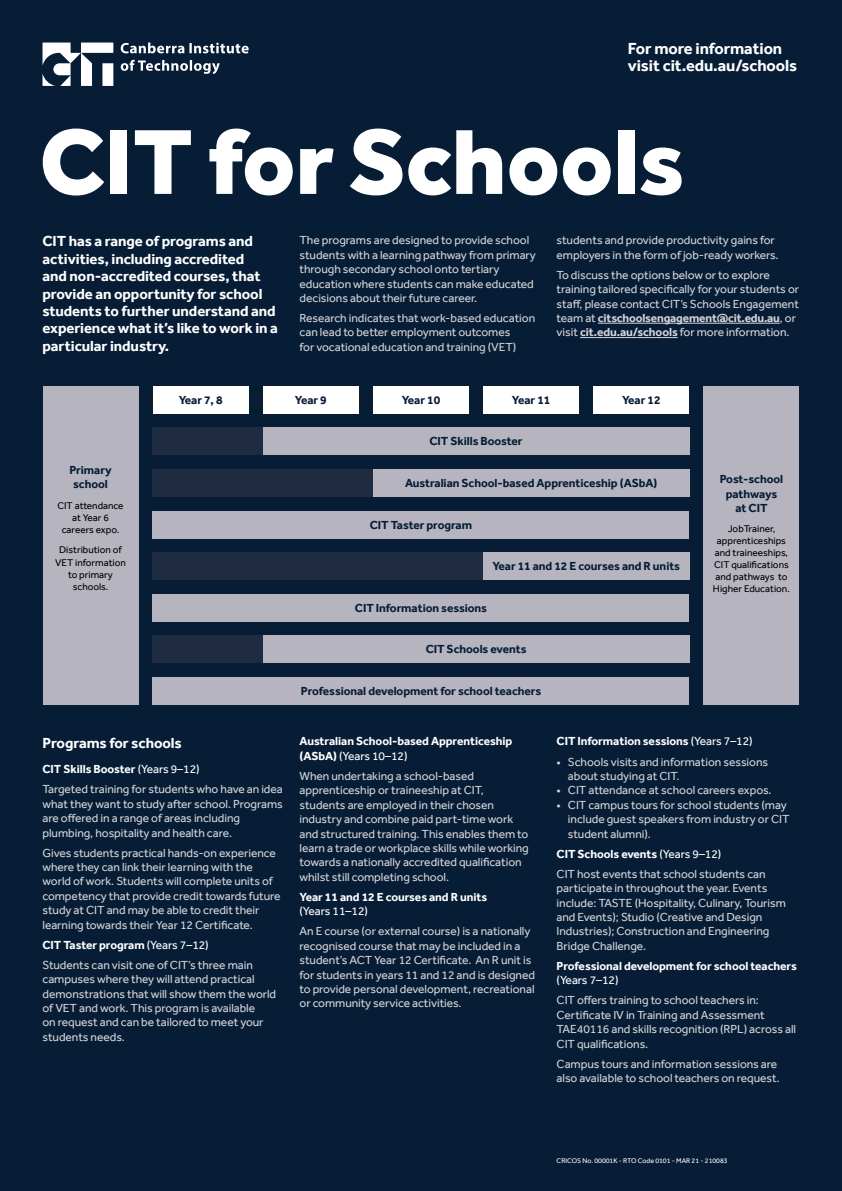
<style>
.page{position:relative;width:842px;height:1191px;background:#061d35}
.page>*{position:absolute;margin:0;border:0;box-sizing:border-box;transform-origin:0 0}
.t1{font:800 95.4px "Effra";color:#fff}
.t2{font:700 16.5px/17.4px "Effra";letter-spacing:-.005em;color:#fff}
.t3{font:700 15px/17.4px "Effra";letter-spacing:-.005em;color:#fff}
.t4{font:12px/14.4px "Effra";letter-spacing:-.005em;color:#d5d4d9}
.t5{font:700 12px/14.4px "Effra";letter-spacing:-.005em;color:#061d35;text-align:center}
.t6{font:700 12px/14.4px "Effra";letter-spacing:-.005em;color:#fff}
.t7{font:12px "Effra";letter-spacing:-.005em;color:#fff}
.t8{font:10px/12px "Effra";color:#000;text-align:center}
.t9{font:7px "Effra";color:#fff}
.s1{font-weight:700}
.s2{font-weight:700;color:#fff}
.s3{color:#fff}
.s4{font-weight:400}
</style>
<div class="page">
<div style="left:153px;top:386px;width:96px;height:27px;background:#fff"></div>
<div style="left:263px;top:386px;width:96px;height:27px;background:#fff"></div>
<div style="left:373px;top:386px;width:96px;height:27px;background:#fff"></div>
<div style="left:483px;top:386px;width:96px;height:27px;background:#fff"></div>
<div style="left:593px;top:386px;width:96px;height:27px;background:#fff"></div>
<svg style="left:43px;top:43px;width:70px;height:43px"></svg>
<svg style="left:121px;top:60px;width:99px;height:14px"></svg>
<svg style="left:121px;top:43px;width:128px;height:10px"></svg>
<hr style="left:598px;top:323px;width:182px;height:1px;background:#d5d4d9">
<hr style="left:580px;top:337px;width:98px;height:1px;background:#d5d4d9">
<div style="left:263px;top:428px;width:426px;height:27px;background:#b6b5bf"></div>
<div style="left:703px;top:386px;width:96px;height:318px;background:#b6b5bf"></div>
<div style="left:43px;top:386px;width:95px;height:318px;background:#b6b5bf"></div>
<div style="left:153px;top:511px;width:536px;height:27px;background:#b6b5bf"></div>
<div style="left:483px;top:552px;width:206px;height:28px;background:#b6b5bf"></div>
<div style="left:153px;top:594px;width:536px;height:27px;background:#b6b5bf"></div>
<div style="left:153px;top:677px;width:536px;height:27px;background:#b6b5bf"></div>
<div style="left:263px;top:635px;width:426px;height:28px;background:#b6b5bf"></div>
<div style="left:373px;top:469px;width:316px;height:28px;background:#b6b5bf"></div>
<div style="left:153px;top:428px;width:110px;height:27px;background:#1e2b41"></div>
<div style="left:153px;top:469px;width:220px;height:28px;background:#1e2b41"></div>
<div style="left:153px;top:552px;width:330px;height:28px;background:#1e2b41"></div>
<div style="left:153px;top:635px;width:110px;height:28px;background:#1e2b41"></div>
<h2 class="t2" style="left:628px;top:39px;width:171px">For more information visit cit.edu.au/schools</h2>
<h1 class="t1" style="left:40px;top:103px;width:647px">CIT for Schools</h1>
<p class="t3" style="left:43px;top:232px;width:237px">CIT has a range of programs and activities, including accredited<br>and non-accredited courses, that provide an opportunity for school students to further understand and experience what it’s like to work in a particular industry.</p>
<p class="t4" style="left:300px;top:233px;width:238px">The programs are designed to provide school students with a learning pathway from primary through secondary school onto tertiary education where students can make educated decisions about their future career.</p>
<p class="t4" style="left:300px;top:311px;width:237px">Research indicates that work-based education can lead to better employment outcomes<br>for vocational education and training (VET)</p>
<p class="t4" style="left:557px;top:233px;width:224px">students and provide productivity gains for employers in the form of job-ready workers.</p>
<p class="t4" style="left:557px;top:267px;width:244px">To discuss the options below or to explore training tailored specifically for your students or staff, please contact CIT’s Schools Engagement team at <span class="s1">citschoolsengagement@cit.edu.au</span>, or visit <span class="s1">cit.edu.au/schools</span> for more information.</p>
<p class="t5" style="left:69px;top:463px;width:44px">Primary school</p>
<p class="t8" style="left:57px;top:499px;width:68px">CIT attendance at Year 6 careers expo.</p>
<p class="t8" style="left:55px;top:544px;width:72px">Distribution of<br>VET information to primary schools.</p>
<p class="t5" style="left:179px;top:392px;width:45px">Year 7, 8</p>
<p class="t5" style="left:295px;top:392px;width:33px">Year 9</p>
<p class="t5" style="left:402px;top:392px;width:40px">Year 10</p>
<p class="t5" style="left:512px;top:392px;width:40px">Year 11</p>
<p class="t5" style="left:622px;top:392px;width:40px">Year 12</p>
<p class="t5" style="left:429px;top:434px;width:95px">CIT Skills Booster</p>
<p class="t5" style="left:405px;top:476px;width:254px">Australian School-based Apprenticeship (ASbA)</p>
<p class="t5" style="left:370px;top:517px;width:104px">CIT Taster program</p>
<p class="t5" style="left:492px;top:559px;width:189px">Year 11 and 12 E courses and R units</p>
<p class="t5" style="left:355px;top:600px;width:134px">CIT Information sessions</p>
<p class="t5" style="left:426px;top:642px;width:102px">CIT Schools events</p>
<p class="t5" style="left:301px;top:683px;width:242px">Professional development for school teachers</p>
<p class="t5" style="left:720px;top:472px;width:65px">Post-school pathways at CIT</p>
<p class="t8" style="left:713px;top:523px;width:78px">JobTrainer, apprenticeships and traineeships,<br>CIT qualifications and pathways to<br>Higher Education.</p>
<p class="t3" style="left:43px;top:733px;width:141px">Programs for schools</p>
<p class="t4" style="left:43px;top:759px;width:242px;line-height:20.1px"><span class="s2">CIT Skills Booster</span> <span class="s3">(Years 9–12)<br></span>Targeted training for students who have an idea</p>
<p class="t4" style="left:43px;top:796px;width:242px">what they want to study after school. Programs are offered in a range of areas including plumbing, hospitality and health care.</p>
<p class="t4" style="left:43px;top:845px;width:240px">Gives students practical hands-on experience where they can link their learning with the world of work. Students will complete units of competency that provide credit towards future study at CIT and may be able to credit their learning towards their Year 12 Certificate.</p>
<p class="t4" style="left:43px;top:934px;width:212px;line-height:20.1px"><span class="s2">CIT Taster program</span> <span class="s3">(Years 7–12)<br></span>Students can visit one of CIT’s three main</p>
<p class="t4" style="left:43px;top:971px;width:235px">campuses where they will attend practical demonstrations that will show them the world of VET and work. This program is available<br>on request and can be tailored to meet your students needs.</p>
<p class="t6" style="left:300px;top:734px;width:214px">Australian School-based Apprenticeship (ASbA) <span class="s4">(Years 10–12)</span></p>
<p class="t4" style="left:300px;top:768px;width:231px">When undertaking a school-based apprenticeship or traineeship at CIT, students are employed in their chosen industry and combine paid part-time work and structured training. This enables them to learn a trade or workplace skills while working towards a nationally accredited qualification whilst still completing school.</p>
<p class="t6" style="left:300px;top:889px;width:189px">Year 11 and 12 E courses and R units</p>
<p class="t7" style="left:300px;top:904px;width:70px">(Years 11–12)</p>
<p class="t4" style="left:300px;top:924px;width:237px">An E course (or external course) is a nationally recognised course that may be included in a student’s ACT Year 12 Certificate. An R unit is for students in years 11 and 12 and is designed to provide personal development, recreational or community service activities.</p>
<p class="t6" style="left:557px;top:734px;width:198px">CIT Information sessions <span class="s4">(Years 7–12)</span></p>
<p class="t4" style="left:568px;top:754px;width:202px;text-indent:-11px">• Schools visits and information sessions about studying at CIT.</p>
<p class="t4" style="left:557px;top:783px;width:216px">• CIT attendance at school careers expos.</p>
<p class="t4" style="left:568px;top:797px;width:223px;text-indent:-11px">• CIT campus tours for school students (may include guest speakers from industry or CIT student alumni).</p>
<p class="t4" style="left:557px;top:843px;width:211px;line-height:20.1px"><span class="s2">CIT Schools events</span> <span class="s3">(Years 9–12)<br></span>CIT host events that school students can</p>
<p class="t4" style="left:557px;top:880px;width:231px">participate in throughout the year. Events include: TASTE (Hospitality, Culinary, Tourism and Events); Studio (Creative and Design Industries); Construction and Engineering Bridge Challenge.</p>
<p class="t6" style="left:557px;top:958px;width:242px">Professional development for school teachers</p>
<p class="t7" style="left:557px;top:973px;width:63px">(Years 7–12)</p>
<p class="t4" style="left:557px;top:993px;width:241px">CIT offers training to school teachers in:<br>Certificate IV in Training and Assessment TAE40116 and skills recognition (RPL) across all CIT qualifications.</p>
<p class="t4" style="left:557px;top:1056px;width:225px">Campus tours and information sessions are also available to school teachers on request.</p>
<p class="t9" style="left:557px;top:1156px;width:173px">CRICOS No. 00001K - RTO Code 0101 - MAR 21 - 210083</p>
</div>
